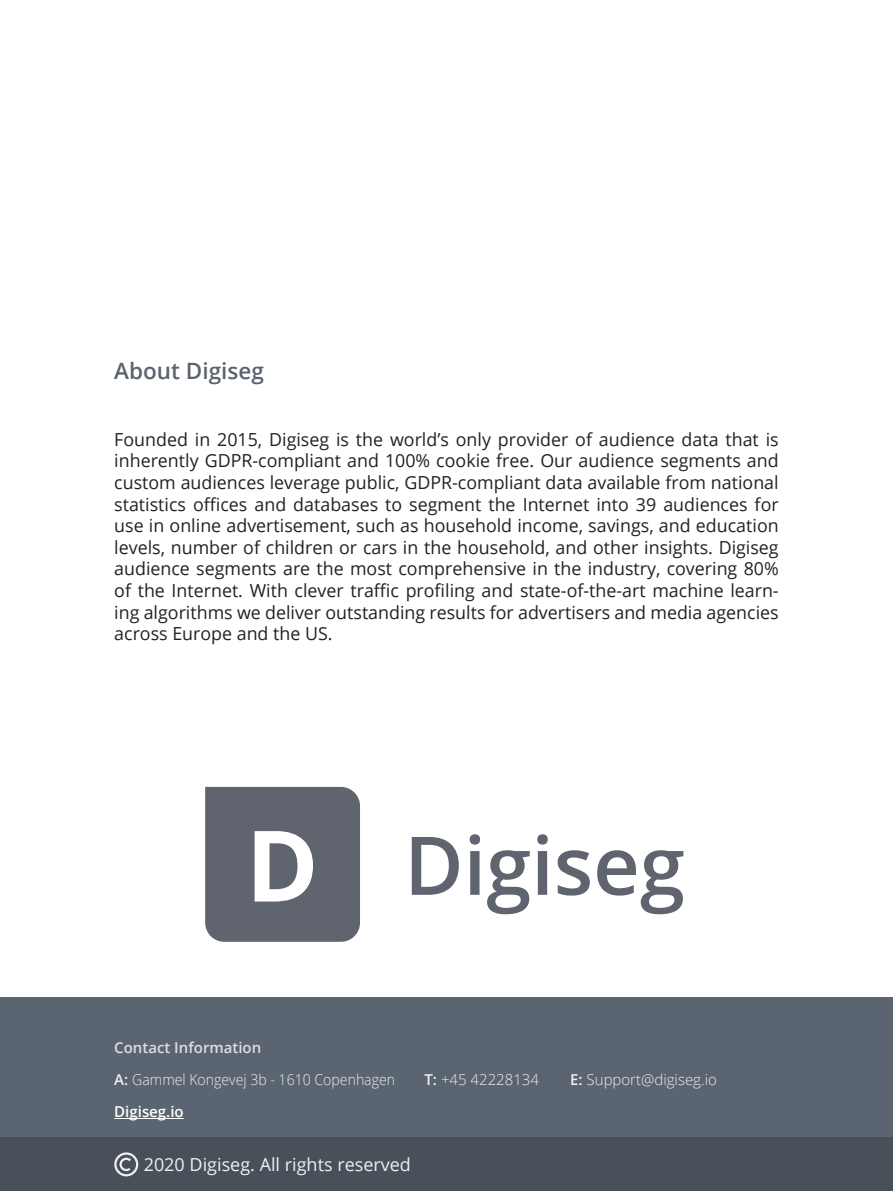
<style>
.page{position:relative;width:893px;height:1191px;background:#fff}
.page>*{position:absolute;margin:0;border:0;box-sizing:border-box;transform-origin:0 0}
.t1{font:600 81px "Open Sans";color:#60646e}
.t2{font:600 22.5px "Open Sans";color:#5b6370}
.t3{font:18px/21.6px "Open Sans";color:#212222;text-align:justify}
.t4{font:18px "Open Sans";color:#ecf0f2}
.t5{font:300 15px "Open Sans";color:#ecf0f2;scale:.94 1}
.t6{font:300 15px "Open Sans";color:#ecf0f2}
.t7{font:600 15px "Open Sans";color:#dddfe2}
.t8{font:600 15px "Open Sans";color:#fff}
.s1{font-weight:600}
</style>
<div class="page">
<svg style="left:205px;top:787px;width:155px;height:154px;background:#73767f"></svg>
<div style="left:0;top:997px;width:893px;height:140px;background:#5b6471"></div>
<hr style="left:114px;top:1118px;width:70px;height:1px;background:#fff">
<div style="left:0;top:1137px;width:893px;height:54px;background:#4a505a"></div>
<svg style="left:114px;top:1152px;width:24px;height:24px"></svg>
<p class="t2" style="left:114px;top:355px;width:151px">About Digiseg</p>
<p class="t3" style="left:114px;top:428px;width:666px">Founded in 2015, Digiseg is the world’s only provider of audience data that is inherently GDPR-compliant and 100% cookie free. Our audience segments and custom audiences leverage public, GDPR-compliant data available from national statistics offices and databases to segment the Internet into 39 audiences for use in online advertisement, such as household income, savings, and education levels, number of children or cars in the household, and other insights. Digiseg audience segments are the most comprehensive in the industry, covering 80% of the Internet. With clever traffic profiling and state-of-the-art machine learn&shy;ing algorithms we deliver outstanding results for advertisers and media agencies across Europe and the US.</p>
<p class="t7" style="left:114px;top:1036px;width:148px">Contact Information</p>
<h1 class="t1" style="left:404px;top:810px;width:282px">Digiseg</h1>
<p class="t5" style="left:114px;top:1069px;width:300px"><span class="s1">A:</span> Gammel Kongevej 3b - 1610 Copenhagen</p>
<p class="t6" style="left:424px;top:1069px;width:116px"><span class="s1">T:</span> +45 42228134</p>
<p class="t6" style="left:570px;top:1069px;width:148px"><span class="s1">E:</span> Support@digiseg.io</p>
<p class="t8" style="left:114px;top:1101px;width:71px">Digiseg.io</p>
<p class="t4" style="left:144px;top:1151px;width:269px">2020 Digiseg. All rights reserved</p>
</div>
